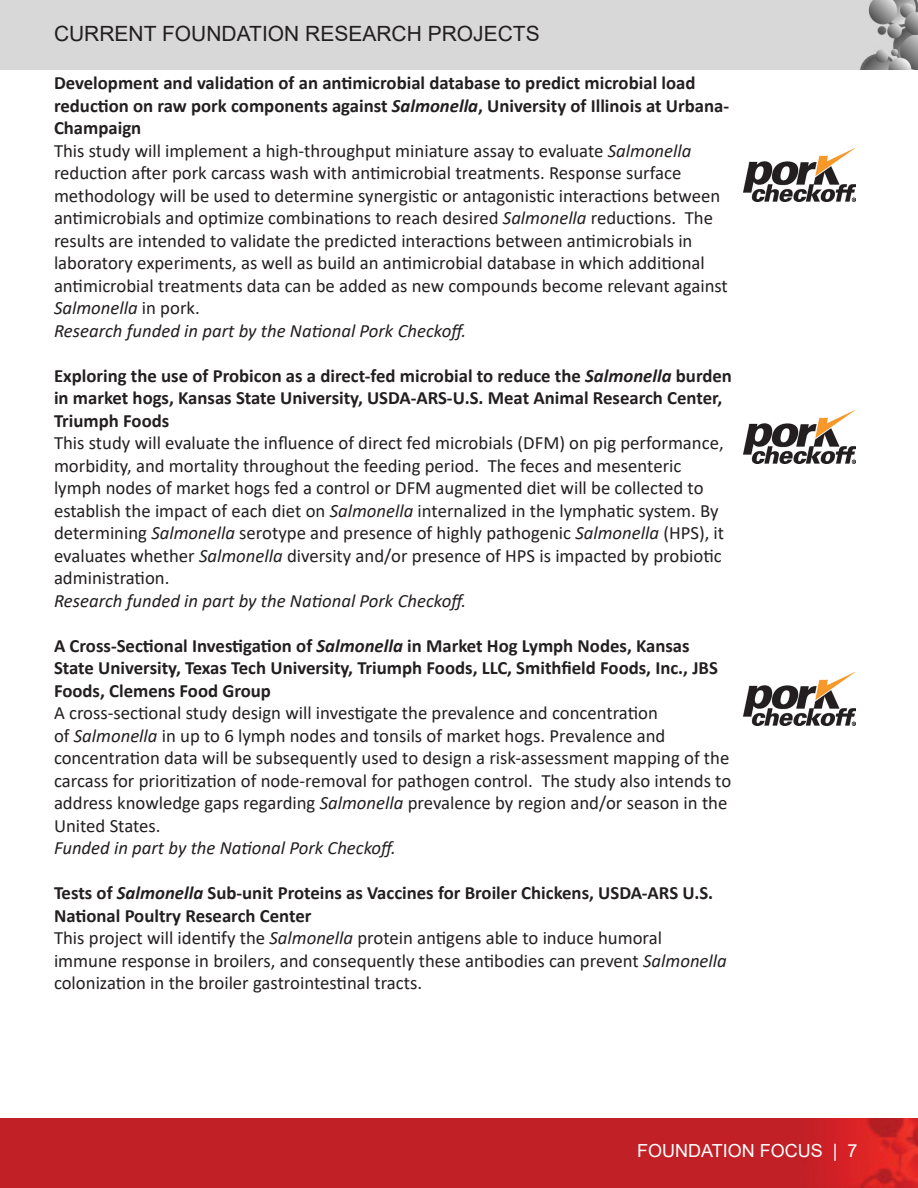
<style>
.page{position:relative;width:918px;height:1188px;background:#fff}
.page>*{position:absolute;margin:0;border:0;box-sizing:border-box;transform-origin:0 0}
.t1{font:21px "Arial";color:#231f20}
.t2{font:18.75px/22.5px "Calibri";color:#231f20}
.t3{font:700 18.75px/22.5px "Calibri";color:#231f20}
.t4{font:italic 18.75px "Calibri";color:#231f20}
.t5{font:18px "Arial";color:#fff}
.s1{font-style:italic}
</style>
<div class="page">
<img style="left:0;top:1119px;width:918px;height:69px">
<div style="left:0;top:0;width:918px;height:69px;background:#d8d8d8"></div>
<img style="left:743px;top:672px;width:112px;height:53px">
<img style="left:743px;top:410px;width:112px;height:53px">
<img style="left:743px;top:148px;width:112px;height:53px">
<p class="t1" style="left:54px;top:19px;width:487px">CURRENT FOUNDATION RESEARCH PROJECTS</p>
<p class="t3" style="left:54px;top:71px;width:677px">Development and validation of an antimicrobial database to predict microbial load reduction on raw pork components against <span class="s1">Salmonella</span>, University of Illinois at Urbana-<br>Champaign</p>
<p class="t2" style="left:54px;top:139px;width:675px">This study will implement a high-throughput miniature assay to evaluate <span class="s1">Salmonella </span>reduction after pork carcass wash with antimicrobial treatments. Response surface methodology will be used to determine synergistic or antagonistic interactions between antimicrobials and optimize combinations to reach desired <span class="s1">Salmonella</span> reductions. The results are intended to validate the predicted interactions between antimicrobials in laboratory experiments, as well as build an antimicrobial database in which additional antimicrobial treatments data can be added as new compounds become relevant against <span class="s1">Salmonella</span> in pork.</p>
<p class="t4" style="left:54px;top:317px;width:414px">Research funded in part by the National Pork Checkoff.</p>
<p class="t3" style="left:54px;top:364px;width:680px">Exploring the use of Probicon as a direct-fed microbial to reduce the <span class="s1">Salmonella</span> burden in market hogs, Kansas State University, USDA-ARS-U.S. Meat Animal Research Center,<br>Triumph Foods</p>
<p class="t2" style="left:54px;top:431px;width:672px">This study will evaluate the influence of direct fed microbials (DFM) on pig performance, morbidity, and mortality throughout the feeding period. The feces and mesenteric lymph nodes of market hogs fed a control or DFM augmented diet will be collected to establish the impact of each diet on <span class="s1">Salmonella</span> internalized in the lymphatic system. By determining <span class="s1">Salmonella</span> serotype and presence of highly pathogenic <span class="s1">Salmonella</span> (HPS), it evaluates whether <span class="s1">Salmonella</span> diversity and/or presence of HPS is impacted by probiotic administration.</p>
<p class="t4" style="left:54px;top:587px;width:414px">Research funded in part by the National Pork Checkoff.</p>
<p class="t3" style="left:54px;top:634px;width:665px">A Cross-Sectional Investigation of <span class="s1">Salmonella</span> in Market Hog Lymph Nodes, Kansas<br>State University, Texas Tech University, Triumph Foods, LLC, Smithfield Foods, Inc., JBS<br>Foods, Clemens Food Group</p>
<p class="t2" style="left:54px;top:701px;width:679px">A cross-sectional study design will investigate the prevalence and concentration<br>of <span class="s1">Salmonella</span> in up to 6 lymph nodes and tonsils of market hogs. Prevalence and concentration data will be subsequently used to design a risk-assessment mapping of the carcass for prioritization of node-removal for pathogen control. The study also intends to address knowledge gaps regarding <span class="s1">Salmonella</span> prevalence by region and/or season in the United States.</p>
<p class="t4" style="left:54px;top:835px;width:343px">Funded in part by the National Pork Checkoff.</p>
<p class="t3" style="left:54px;top:881px;width:661px">Tests of <span class="s1">Salmonella</span> Sub-unit Proteins as Vaccines for Broiler Chickens, USDA-ARS U.S.<br>National Poultry Research Center</p>
<p class="t2" style="left:54px;top:926px;width:674px">This project will identify the <span class="s1">Salmonella</span> protein antigens able to induce humoral immune response in broilers, and consequently these antibodies can prevent <span class="s1">Salmonella </span>colonization in the broiler gastrointestinal tracts.</p>
<p class="t5" style="left:637px;top:1138px;width:222px">FOUNDATION FOCUS | 7</p>
</div>
